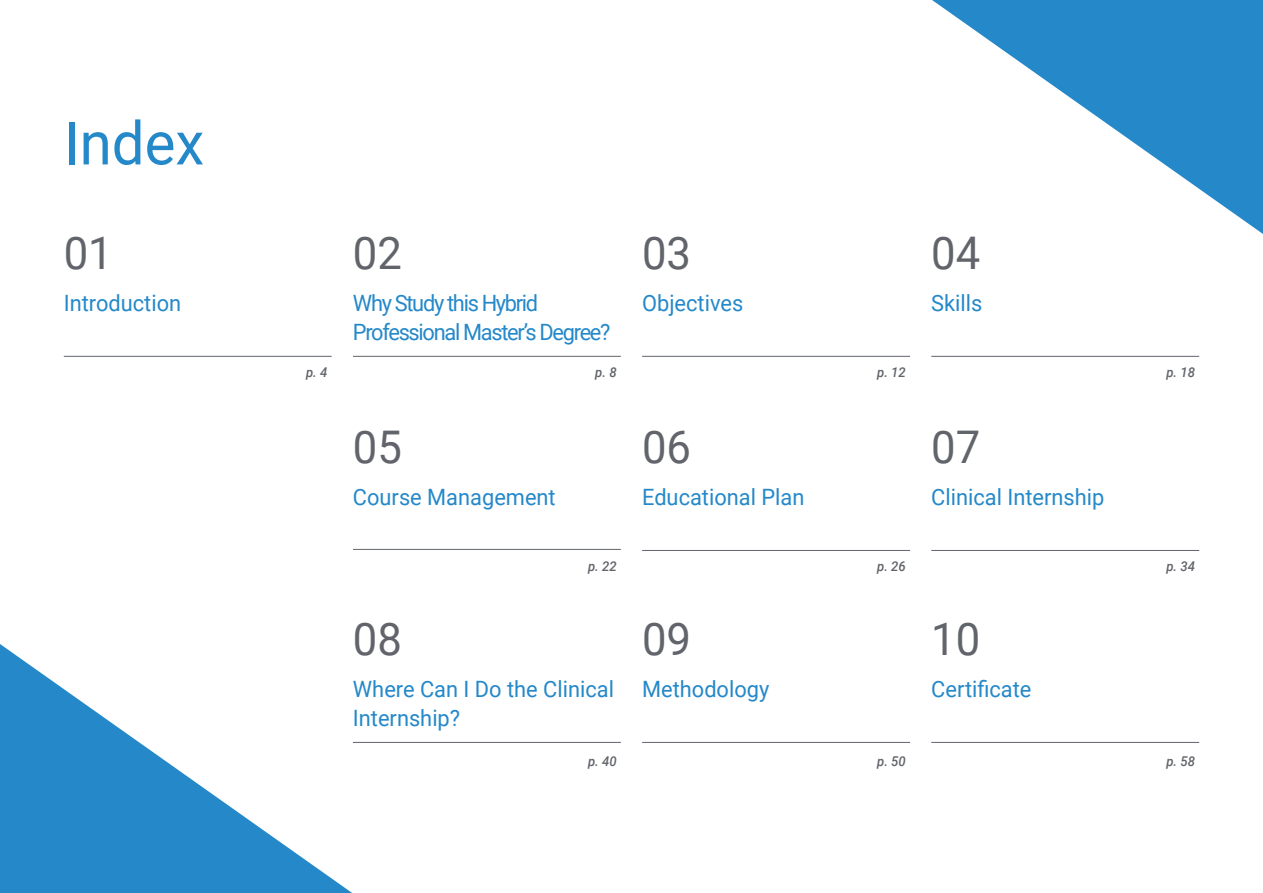
<style>
.page{position:relative;width:1263px;height:893px;background:#fff}
.page>*{position:absolute;margin:0;border:0;box-sizing:border-box;transform-origin:0 0}
.t1{font:60px "Roboto";color:#2488c9}
.t2{font:45px "Roboto";color:#61646a}
.t3{font:22.5px "Roboto";color:#2488c9}
.t4{font:22.5px/28.5px "Roboto";letter-spacing:-.06em;color:#2488c9}
.t5{font:italic 500 13.5px "Roboto";color:#61646a}
</style>
<div class="page">
<svg style="left:0;top:644px;width:352px;height:249px"></svg>
<svg style="left:932px;top:0;width:331px;height:234px"></svg>
<hr style="left:642px;top:550px;width:268px;height:1px;background:#61646a">
<hr style="left:931px;top:550px;width:268px;height:1px;background:#61646a">
<hr style="left:353px;top:742px;width:268px;height:1px;background:#61646a">
<hr style="left:642px;top:742px;width:268px;height:1px;background:#61646a">
<hr style="left:931px;top:742px;width:268px;height:1px;background:#61646a">
<hr style="left:353px;top:549px;width:268px;height:1px;background:#61646a">
<hr style="left:64px;top:356px;width:268px;height:1px;background:#61646a">
<hr style="left:353px;top:356px;width:268px;height:1px;background:#61646a">
<hr style="left:642px;top:356px;width:268px;height:1px;background:#61646a">
<hr style="left:931px;top:356px;width:268px;height:1px;background:#61646a">
<h1 class="t1" style="left:64px;top:101px;width:142px">Index</h1>
<h2 class="t2" style="left:64px;top:221px;width:51px">01</h2>
<h2 class="t2" style="left:353px;top:221px;width:51px">02</h2>
<h2 class="t2" style="left:642px;top:221px;width:51px">03</h2>
<h2 class="t2" style="left:931px;top:221px;width:51px">04</h2>
<p class="t4" style="left:353px;top:288px;width:259px">Why Study this Hybrid<br>Professional Master’s Degree?</p>
<p class="t3" style="left:64px;top:287px;width:119px">Introduction</p>
<p class="t3" style="left:642px;top:287px;width:103px">Objectives</p>
<p class="t3" style="left:931px;top:287px;width:53px">Skills</p>
<p class="t5" style="left:306px;top:363px;width:23px">p. 4</p>
<p class="t5" style="left:595px;top:363px;width:23px">p. 8</p>
<p class="t5" style="left:877px;top:363px;width:30px">p. 12</p>
<p class="t5" style="left:1166px;top:363px;width:30px">p. 18</p>
<h2 class="t2" style="left:353px;top:415px;width:51px">05</h2>
<p class="t3" style="left:353px;top:481px;width:204px">Course Management</p>
<p class="t5" style="left:588px;top:556px;width:30px">p. 22</p>
<h2 class="t2" style="left:642px;top:415px;width:51px">06</h2>
<h2 class="t2" style="left:931px;top:415px;width:51px">07</h2>
<p class="t3" style="left:642px;top:481px;width:164px">Educational Plan</p>
<p class="t3" style="left:931px;top:481px;width:175px">Clinical Internship</p>
<p class="t5" style="left:877px;top:556px;width:30px">p. 26</p>
<p class="t5" style="left:1166px;top:556px;width:30px">p. 34</p>
<h2 class="t2" style="left:353px;top:608px;width:51px">08</h2>
<h2 class="t2" style="left:642px;top:608px;width:51px">09</h2>
<h2 class="t2" style="left:931px;top:608px;width:51px">10</h2>
<p class="t3" style="left:353px;top:673px;width:263px">Where Can I Do the Clinical</p>
<p class="t3" style="left:642px;top:673px;width:129px">Methodology</p>
<p class="t3" style="left:353px;top:702px;width:109px">Internship?</p>
<p class="t3" style="left:931px;top:673px;width:102px">Certificate</p>
<p class="t5" style="left:588px;top:752px;width:30px">p. 40</p>
<p class="t5" style="left:877px;top:752px;width:30px">p. 50</p>
<p class="t5" style="left:1166px;top:752px;width:30px">p. 58</p>
</div>
